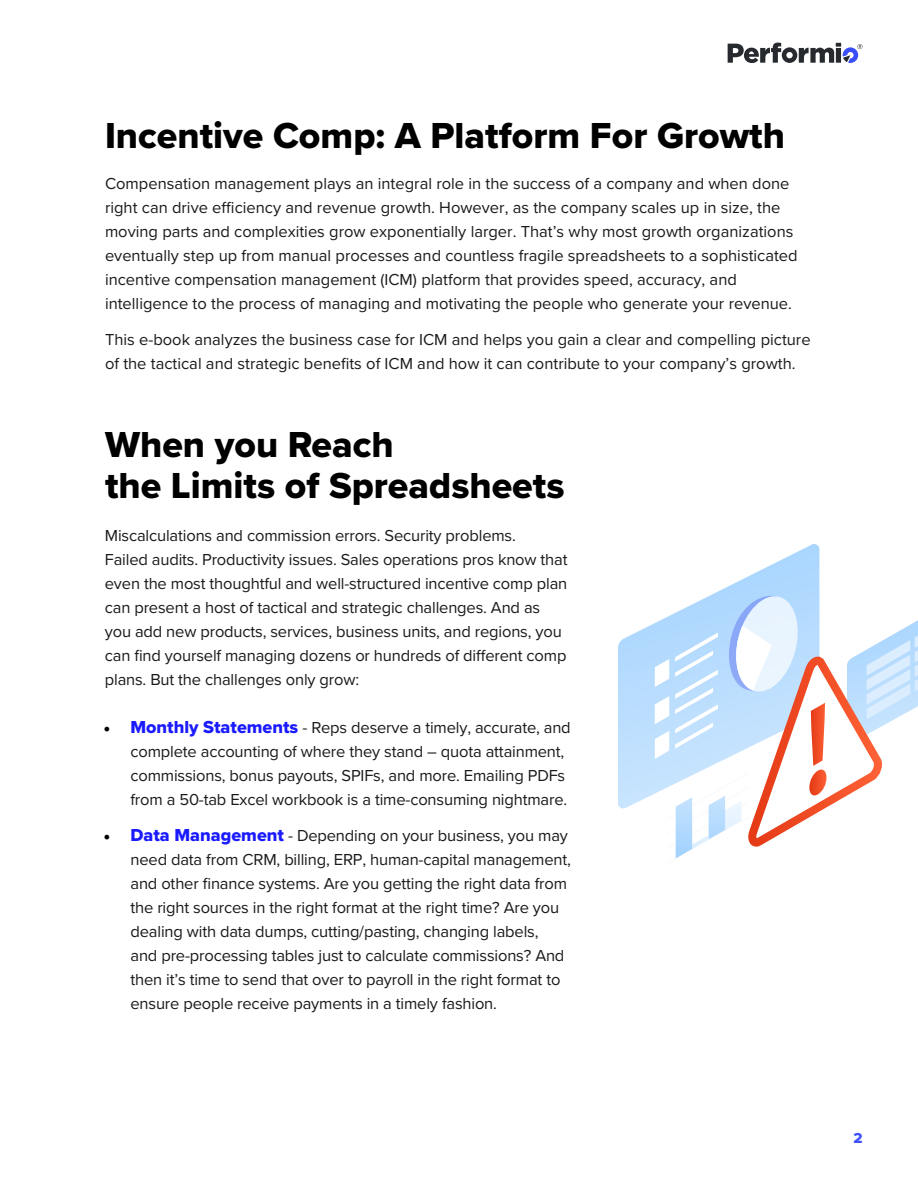
<style>
.page{position:relative;width:918px;height:1188px;background:#fff}
.page>*{position:absolute;margin:0;border:0;box-sizing:border-box;transform-origin:0 0}
.t1{font:37.5px/40.5px "Proxima Nova Extrabld";color:#000}
.t2{font:16.5px/24px "Proxima Nova";letter-spacing:-.01em;color:#1a1a1a}
.t3{font:15px "Proxima Nova Extrabld";color:#3d4ffb}
.s1{font-family:"Minion Pro";font-size:18px;color:#000}
.s2{font-family:"Proxima Nova Extrabld";font-size:18px;color:#1a1aff}
</style>
<div class="page">
<svg style="left:728px;top:43px;width:134px;height:20px"></svg>
<svg style="left:618px;top:544px;width:201px;height:265px"></svg>
<svg style="left:655px;top:596px;width:263px;height:263px"></svg>
<h1 class="t1" style="left:105px;top:115px;width:682px">Incentive Comp: A Platform For Growth</h1>
<p class="t2" style="left:105px;top:170px;width:694px">Compensation management plays an integral role in the success of a company and when done right can drive efficiency and revenue growth. However, as the company scales up in size, the moving parts and complexities grow exponentially larger. That’s why most growth organizations eventually step up from manual processes and countless fragile spreadsheets to a sophisticated incentive compensation management (ICM) platform that provides speed, accuracy, and intelligence to the process of managing and motivating the people who generate your revenue.</p>
<p class="t2" style="left:105px;top:326px;width:707px">This e-book analyzes the business case for ICM and helps you gain a clear and compelling picture of the tactical and strategic benefits of ICM and how it can contribute to your company’s growth.</p>
<h1 class="t1" style="left:105px;top:424px;width:461px">When you Reach<br>the Limits of Spreadsheets</h1>
<p class="t2" style="left:105px;top:523px;width:464px">Miscalculations and commission errors. Security problems.<br>Failed audits. Productivity issues. Sales operations pros know that even the most thoughtful and well-structured incentive comp plan can present a host of tactical and strategic challenges. And as you add new products, services, business units, and regions, you can find yourself managing dozens or hundreds of different comp plans. But the challenges only grow:</p>
<p class="t2" style="left:130px;top:714px;width:442px;text-indent:-27px"><span class="s1">•</span> <span class="s2">Monthly Statements</span> - Reps deserve a timely, accurate, and complete accounting of where they stand – quota attainment, commissions, bonus payouts, SPIFs, and more. Emailing PDFs from a 50-tab Excel workbook is a time-consuming nightmare.</p>
<p class="t2" style="left:131px;top:822px;width:442px;text-indent:-27px"><span class="s1">•</span> <span class="s2">Data Management</span> - Depending on your business, you may need data from CRM, billing, ERP, human-capital management, and other finance systems. Are you getting the right data from the right sources in the right format at the right time? Are you dealing with data dumps, cutting/pasting, changing labels,<br>and pre-processing tables just to calculate commissions? And then it’s time to send that over to payroll in the right format to ensure people receive payments in a timely fashion.</p>
<p class="t3" style="left:853px;top:1127px;width:11px">2</p>
</div>
